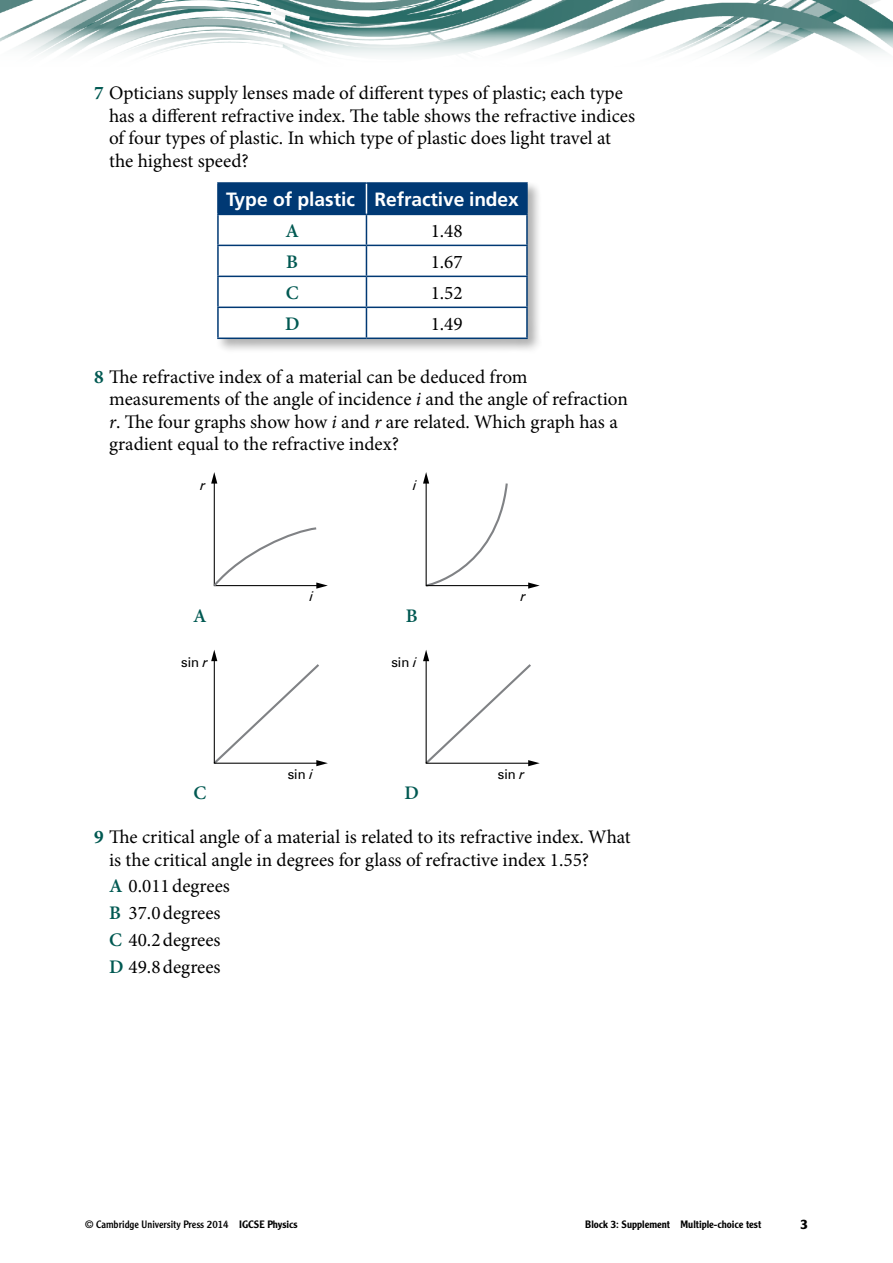
<style>
.page{position:relative;width:893px;height:1263px;background:#fff}
.page>*{position:absolute;margin:0;border:0;box-sizing:border-box;transform-origin:0 0}
.t1{font:19.2px/22.5px "Minion Pro";color:#000}
.t2{font:700 19.2px "Frutiger LT Std";letter-spacing:-.005em;color:#fff}
.t3{font:600 19.2px "Minion Pro";color:#005952}
.t4{font:13.5px "Zurich BT";color:#000}
.t5{font:italic 13.5px "Zurich BT";color:#000}
.t6{font:700 13.5px "Clearface Gothic LT Std";color:#000}
.t7{font:10.5px "Clearface Gothic LT Std";color:#000}
.t8{font:500 10.5px "Clearface Gothic LT Std";color:#000}
.s1{font-weight:700;color:#005952}
.s2{font-style:italic}
.s3{font-weight:600;color:#005952}
.s4{font-weight:500}
</style>
<div class="page">
<img style="left:0;top:0;width:893px;height:27px">
<svg style="left:0;top:27px;width:893px;height:28px"></svg>
<div style="left:215px;top:180px;width:327px;height:174px;background:#000;opacity:.3"></div>
<hr style="left:217px;top:276px;width:149px;height:1px;background:#003974">
<hr style="left:366px;top:276px;width:162px;height:1px;background:#003974">
<hr style="left:217px;top:215px;width:2px;height:30px;background:#003974">
<hr style="left:526px;top:215px;width:2px;height:30px;background:#003974">
<hr style="left:217px;top:245px;width:149px;height:1px;background:#003974">
<hr style="left:217px;top:246px;width:2px;height:30px;background:#003974">
<hr style="left:217px;top:277px;width:2px;height:30px;background:#003974">
<hr style="left:366px;top:245px;width:162px;height:1px;background:#003974">
<hr style="left:526px;top:246px;width:2px;height:30px;background:#003974">
<hr style="left:526px;top:277px;width:2px;height:30px;background:#003974">
<hr style="left:217px;top:307px;width:149px;height:1px;background:#003974">
<hr style="left:217px;top:308px;width:2px;height:29px;background:#003974">
<hr style="left:217px;top:337px;width:149px;height:2px;background:#003974">
<hr style="left:366px;top:307px;width:162px;height:1px;background:#003974">
<svg style="left:218px;top:184px;width:309px;height:154px"></svg>
<hr style="left:526px;top:308px;width:2px;height:29px;background:#003974">
<hr style="left:366px;top:337px;width:162px;height:2px;background:#003974">
<hr style="left:217px;top:182px;width:149px;height:2px;background:#003974">
<hr style="left:217px;top:184px;width:2px;height:30px;background:#003974">
<hr style="left:217px;top:214px;width:149px;height:1px;background:#003974">
<hr style="left:366px;top:182px;width:162px;height:2px;background:#003974">
<hr style="left:526px;top:184px;width:2px;height:30px;background:#003974">
<hr style="left:366px;top:214px;width:162px;height:1px;background:#003974">
<hr style="left:366px;top:184px;width:1px;height:30px;background:#fff">
<svg style="left:211px;top:472px;width:329px;height:117px"></svg>
<svg style="left:211px;top:650px;width:117px;height:116px"></svg>
<svg style="left:423px;top:650px;width:117px;height:116px"></svg>
<p class="t1" style="left:109px;top:82px;width:528px;text-indent:-15px"><span class="s1">7</span> Opticians supply lenses made of different types of plastic; each type has a different refractive index. The table shows the refractive indices of four types of plastic. In which type of plastic does light travel at the highest speed?</p>
<p class="t2" style="left:226px;top:188px;width:294px">Type of plastic Refractive index</p>
<p class="t3" style="left:285px;top:217px;width:15px">A</p>
<p class="t1" style="left:431px;top:220px;width:34px">1.48</p>
<p class="t3" style="left:286px;top:248px;width:13px">B</p>
<p class="t1" style="left:431px;top:251px;width:34px">1.67</p>
<p class="t3" style="left:286px;top:279px;width:14px">C</p>
<p class="t1" style="left:431px;top:282px;width:34px">1.52</p>
<p class="t3" style="left:285px;top:310px;width:16px">D</p>
<p class="t1" style="left:431px;top:312px;width:34px">1.49</p>
<p class="t1" style="left:109px;top:365px;width:520px;text-indent:-15px"><span class="s1">8</span> The refractive index of a material can be deduced from measurements of the angle of incidence <span class="s2">i</span> and the angle of refraction <span class="s2">r</span>. The four graphs show how <span class="s2">i</span> and <span class="s2">r</span> are related. Which graph has a gradient equal to the refractive index?</p>
<p class="t5" style="left:200px;top:477px;width:7px">r</p>
<p class="t5" style="left:413px;top:477px;width:5px">i</p>
<p class="t5" style="left:310px;top:588px;width:5px">i</p>
<p class="t5" style="left:521px;top:588px;width:7px">r</p>
<p class="t3" style="left:193px;top:602px;width:15px">A</p>
<p class="t3" style="left:406px;top:602px;width:13px">B</p>
<p class="t4" style="left:181px;top:654px;width:28px">sin <span class="s2">r</span></p>
<p class="t4" style="left:391px;top:654px;width:27px">sin <span class="s2">i</span></p>
<p class="t4" style="left:288px;top:766px;width:27px">sin <span class="s2">i</span></p>
<p class="t4" style="left:498px;top:766px;width:28px">sin <span class="s2">r</span></p>
<p class="t3" style="left:193px;top:780px;width:14px">C</p>
<p class="t3" style="left:405px;top:780px;width:16px">D</p>
<p class="t1" style="left:109px;top:826px;width:523px;text-indent:-15px"><span class="s1">9</span> The critical angle of a material is related to its refractive index. What is the critical angle in degrees for glass of refractive index 1.55?</p>
<p class="t1" style="left:109px;top:873px;width:122px;line-height:26.7px"><span class="s3">A</span> 0.011degrees<br><span class="s3">B</span> 37.0degrees<br><span class="s3">C</span> 40.2degrees<br><span class="s3">D</span> 49.8degrees</p>
<p class="t7" style="left:85px;top:1218px;width:214px">© Cambridge University Press 2014 <span class="s4">IGCSE Physics</span></p>
<p class="t8" style="left:585px;top:1218px;width:177px">Block 3: Supplement Multiple-choice test</p>
<p class="t6" style="left:800px;top:1216px;width:9px">3</p>
</div>
